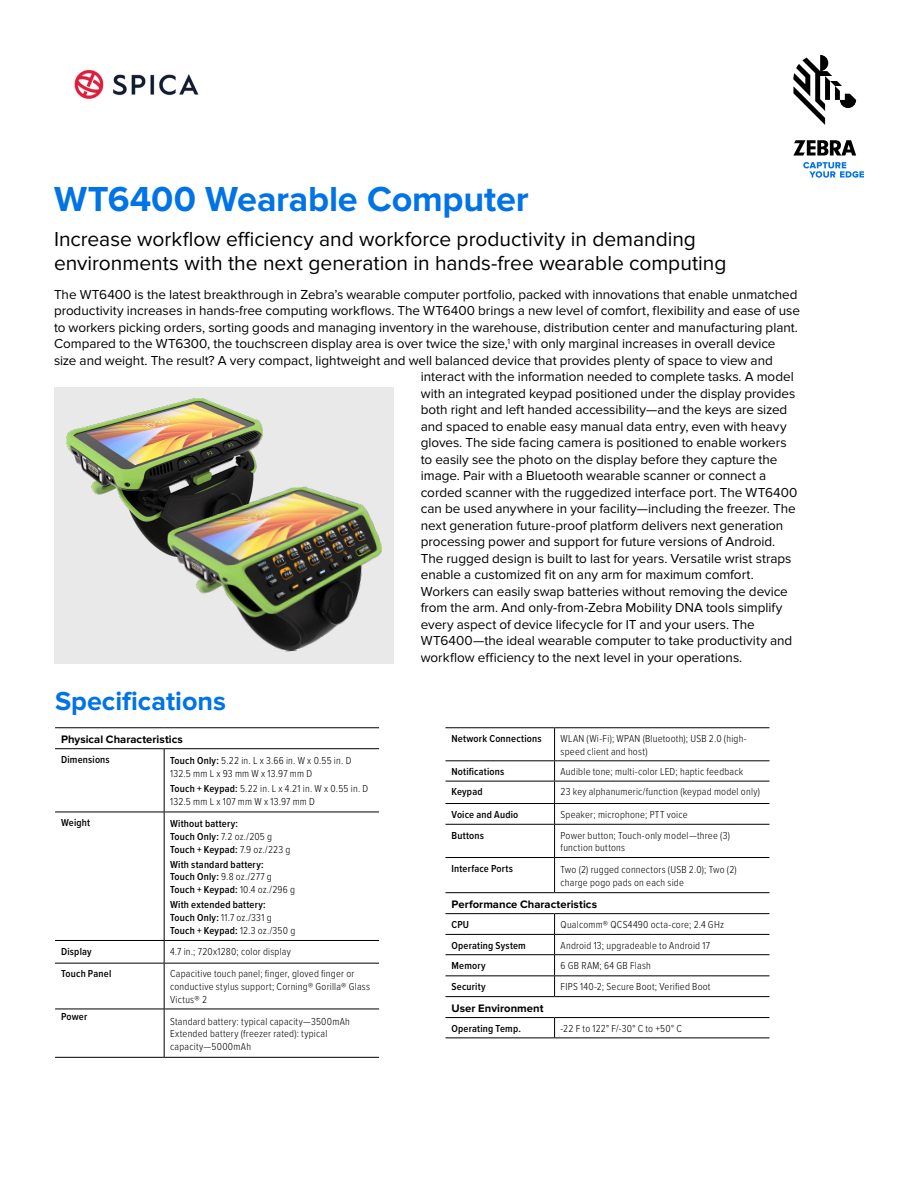
<style>
.page{position:relative;width:918px;height:1188px;background:#fff}
.page>*{position:absolute;margin:0;border:0;box-sizing:border-box;transform-origin:0 0}
.t1{font:700 36px "Proxima Nova";letter-spacing:-.005em;color:#0073e6}
.t2{font:700 27px "Proxima Nova";color:#0073e6}
.t3{font:21px/24px "Proxima Nova";color:#000}
.t4{font:13.5px/16.5px "Proxima Nova";letter-spacing:-.005em;color:#000}
.t5{font:700 11.25px "Proxima Nova";letter-spacing:.005em;color:#000}
.t6{font:300 10.5px/12.8px "Proxima Nova Cond";letter-spacing:.02em;color:#000}
.t7{font:600 10.5px/12.8px "Proxima Nova Cond";letter-spacing:.02em;color:#000}
.s1{font-weight:600}
.s2{font-weight:300}
</style>
<div class="page">
<hr style="left:446px;top:727px;width:109px;height:1px;background:#000">
<hr style="left:555px;top:727px;width:215px;height:1px;background:#000">
<hr style="left:554px;top:728px;width:1px;height:32px;background:#000">
<hr style="left:446px;top:760px;width:109px;height:1px;background:#000">
<hr style="left:555px;top:760px;width:215px;height:1px;background:#000">
<hr style="left:446px;top:781px;width:109px;height:1px;background:#000">
<hr style="left:555px;top:781px;width:215px;height:1px;background:#000">
<hr style="left:446px;top:803px;width:109px;height:1px;background:#000">
<hr style="left:555px;top:803px;width:215px;height:1px;background:#000">
<svg style="left:554px;top:761px;width:1px;height:63px"></svg>
<hr style="left:554px;top:825px;width:1px;height:32px;background:#000">
<hr style="left:554px;top:858px;width:1px;height:34px;background:#000">
<hr style="left:446px;top:913px;width:109px;height:1px;background:#000">
<hr style="left:555px;top:913px;width:215px;height:1px;background:#000">
<hr style="left:446px;top:934px;width:109px;height:1px;background:#000">
<hr style="left:555px;top:934px;width:215px;height:1px;background:#000">
<hr style="left:446px;top:954px;width:109px;height:1px;background:#000">
<hr style="left:555px;top:954px;width:215px;height:1px;background:#000">
<hr style="left:446px;top:975px;width:109px;height:1px;background:#000">
<hr style="left:555px;top:975px;width:215px;height:1px;background:#000">
<svg style="left:554px;top:914px;width:1px;height:82px"></svg>
<hr style="left:446px;top:996px;width:109px;height:1px;background:#000">
<hr style="left:555px;top:996px;width:215px;height:1px;background:#000">
<hr style="left:446px;top:1017px;width:109px;height:1px;background:#000">
<hr style="left:555px;top:1017px;width:215px;height:1px;background:#000">
<svg style="left:554px;top:1018px;width:1px;height:19px"></svg>
<hr style="left:446px;top:1037px;width:109px;height:1px;background:#000">
<hr style="left:555px;top:1037px;width:215px;height:1px;background:#000">
<hr style="left:446px;top:824px;width:109px;height:1px;background:#000">
<hr style="left:555px;top:824px;width:215px;height:1px;background:#000">
<hr style="left:446px;top:857px;width:109px;height:1px;background:#000">
<hr style="left:555px;top:857px;width:215px;height:1px;background:#000">
<hr style="left:446px;top:892px;width:109px;height:1px;background:#000">
<hr style="left:555px;top:892px;width:215px;height:1px;background:#000">
<hr style="left:55px;top:727px;width:109px;height:1px;background:#000">
<hr style="left:164px;top:727px;width:215px;height:1px;background:#000">
<hr style="left:55px;top:748px;width:109px;height:1px;background:#000">
<hr style="left:164px;top:748px;width:215px;height:1px;background:#000">
<hr style="left:164px;top:749px;width:1px;height:63px;background:#000">
<hr style="left:55px;top:812px;width:109px;height:1px;background:#000">
<hr style="left:164px;top:812px;width:215px;height:1px;background:#000">
<hr style="left:164px;top:812px;width:1px;height:128px;background:#000">
<hr style="left:55px;top:940px;width:109px;height:1px;background:#000">
<hr style="left:164px;top:940px;width:215px;height:1px;background:#000">
<svg style="left:164px;top:941px;width:1px;height:22px"></svg>
<hr style="left:55px;top:963px;width:109px;height:1px;background:#000">
<hr style="left:164px;top:963px;width:215px;height:1px;background:#000">
<hr style="left:164px;top:964px;width:1px;height:45px;background:#000">
<hr style="left:55px;top:1009px;width:109px;height:1px;background:#000">
<hr style="left:164px;top:1009px;width:215px;height:1px;background:#000">
<hr style="left:164px;top:1009px;width:1px;height:48px;background:#000">
<hr style="left:55px;top:1057px;width:109px;height:1px;background:#000">
<hr style="left:164px;top:1057px;width:215px;height:1px;background:#000">
<div style="left:54px;top:387px;width:340px;height:277px;background:#eae9e9"></div>
<img style="left:66px;top:399px;width:197px;height:154px">
<img style="left:164px;top:481px;width:218px;height:171px">
<svg style="left:793px;top:55px;width:63px;height:70px"></svg>
<svg style="left:793px;top:140px;width:63px;height:16px"></svg>
<svg style="left:803px;top:162px;width:61px;height:16px"></svg>
<img style="left:74px;top:69px;width:125px;height:30px">
<h1 class="t1" style="left:54px;top:178px;width:476px">WT6400 Wearable Computer</h1>
<h3 class="t3" style="left:54px;top:227px;width:674px">Increase workflow efficiency and workforce productivity in demanding environments with the next generation in hands-free wearable computing</h3>
<p class="t4" style="left:54px;top:286px;width:748px">The WT6400 is the latest breakthrough in Zebra’s wearable computer portfolio, packed with innovations that enable unmatched productivity increases in hands-free computing workflows. The WT6400 brings a new level of comfort, flexibility and ease of use to workers picking orders, sorting goods and managing inventory in the warehouse, distribution center and manufacturing plant.<br>Compared to the WT6300, the touchscreen display area is over twice the size,<sup>1</sup> with only marginal increases in overall device size and weight. The result? A very compact, lightweight and well balanced device that provides plenty of space to view and</p>
<h2 class="t2" style="left:55px;top:685px;width:172px">Specifications</h2>
<p class="t5" style="left:61px;top:732px;width:123px">Physical Characteristics</p>
<p class="t7" style="left:61px;top:753px;width:50px">Dimensions</p>
<p class="t6" style="left:170px;top:754px;width:183px"><span class="s1">Touch Only:</span> 5.22 in. L x 3.66 in. W x 0.55 in. D<br>132.5 mm L x 93 mm W x 13.97 mm D</p>
<p class="t6" style="left:170px;top:782px;width:200px"><span class="s1">Touch + Keypad:</span> 5.22 in. L x 4.21 in. W x 0.55 in. D<br>132.5 mm L x 107 mm W x 13.97 mm D</p>
<p class="t7" style="left:61px;top:816px;width:31px">Weight</p>
<p class="t7" style="left:170px;top:817px;width:122px">Without battery:<br>Touch Only: <span class="s2">7.2 oz./205 g<br></span>Touch + Keypad: <span class="s2">7.9 oz./223 g</span></p>
<p class="t7" style="left:170px;top:857px;width:127px">With standard battery:<br>Touch Only: <span class="s2">9.8 oz./277 g<br></span>Touch + Keypad: <span class="s2">10.4 oz./296 g</span></p>
<p class="t7" style="left:170px;top:898px;width:127px">With extended battery:<br>Touch Only: <span class="s2">11.7 oz./331 g<br></span>Touch + Keypad: <span class="s2">12.3 oz./350 g</span></p>
<p class="t7" style="left:61px;top:945px;width:32px">Display</p>
<p class="t6" style="left:170px;top:944px;width:122px">4.7 in.; 720x1280; color display</p>
<p class="t7" style="left:61px;top:967px;width:52px">Touch Panel</p>
<p class="t6" style="left:170px;top:967px;width:201px">Capacitive touch panel; finger, gloved finger or conductive stylus support; Corning® Gorilla® Glass<br>Victus® 2</p>
<p class="t7" style="left:61px;top:1010px;width:28px">Power</p>
<p class="t6" style="left:170px;top:1014px;width:181px">Standard battery: typical capacity—3500mAh<br>Extended battery (freezer rated): typical capacity—5000mAh</p>
<p class="t4" style="left:421px;top:369px;width:378px">interact with the information needed to complete tasks. A model with an integrated keypad positioned under the display provides both right and left handed accessibility—and the keys are sized and spaced to enable easy manual data entry, even with heavy gloves. The side facing camera is positioned to enable workers to easily see the photo on the display before they capture the image. Pair with a Bluetooth wearable scanner or connect a corded scanner with the ruggedized interface port. The WT6400 can be used anywhere in your facility—including the freezer. The next generation future-proof platform delivers next generation processing power and support for future versions of Android.<br>The rugged design is built to last for years. Versatile wrist straps enable a customized fit on any arm for maximum comfort.<br>Workers can easily swap batteries without removing the device from the arm. And only-from-Zebra Mobility DNA tools simplify every aspect of device lifecycle for IT and your users. The WT6400—the ideal wearable computer to take productivity and workflow efficiency to the next level in your operations.</p>
<p class="t7" style="left:452px;top:732px;width:92px">Network Connections</p>
<p class="t6" style="left:561px;top:732px;width:187px">WLAN (Wi-Fi); WPAN (Bluetooth); USB 2.0 (high&shy;speed client and host)</p>
<p class="t7" style="left:452px;top:765px;width:54px">Notifications</p>
<p class="t6" style="left:561px;top:765px;width:184px">Audible tone; multi-color LED; haptic feedback</p>
<p class="t7" style="left:452px;top:785px;width:33px">Keypad</p>
<p class="t6" style="left:561px;top:785px;width:201px">23 key alphanumeric/function (keypad model only)</p>
<p class="t7" style="left:452px;top:808px;width:68px">Voice and Audio</p>
<p class="t6" style="left:561px;top:808px;width:129px">Speaker; microphone; PTT voice</p>
<p class="t7" style="left:452px;top:828px;width:34px">Buttons</p>
<p class="t6" style="left:561px;top:828px;width:171px">Power button; Touch-only model—three (3) function buttons</p>
<p class="t7" style="left:452px;top:862px;width:63px">Interface Ports</p>
<p class="t6" style="left:561px;top:862px;width:178px">Two (2) rugged connectors (USB 2.0); Two (2) charge pogo pads on each side</p>
<p class="t5" style="left:452px;top:897px;width:147px">Performance Characteristics</p>
<p class="t7" style="left:452px;top:918px;width:19px">CPU</p>
<p class="t6" style="left:561px;top:918px;width:165px">Qualcomm® QCS4490 octa-core; 2.4 GHz</p>
<p class="t7" style="left:452px;top:939px;width:76px">Operating System</p>
<p class="t6" style="left:561px;top:938px;width:151px">Android 13; upgradeable to Android 17</p>
<p class="t7" style="left:452px;top:959px;width:36px">Memory</p>
<p class="t6" style="left:561px;top:959px;width:92px">6 GB RAM; 64 GB Flash</p>
<p class="t7" style="left:452px;top:980px;width:36px">Security</p>
<p class="t6" style="left:561px;top:980px;width:151px">FIPS 140-2; Secure Boot; Verified Boot</p>
<p class="t5" style="left:452px;top:1001px;width:93px">User Environment</p>
<p class="t7" style="left:452px;top:1022px;width:71px">Operating Temp.</p>
<p class="t6" style="left:561px;top:1021px;width:123px">-22 F to 122° F/-30° C to +50° C</p>
</div>
